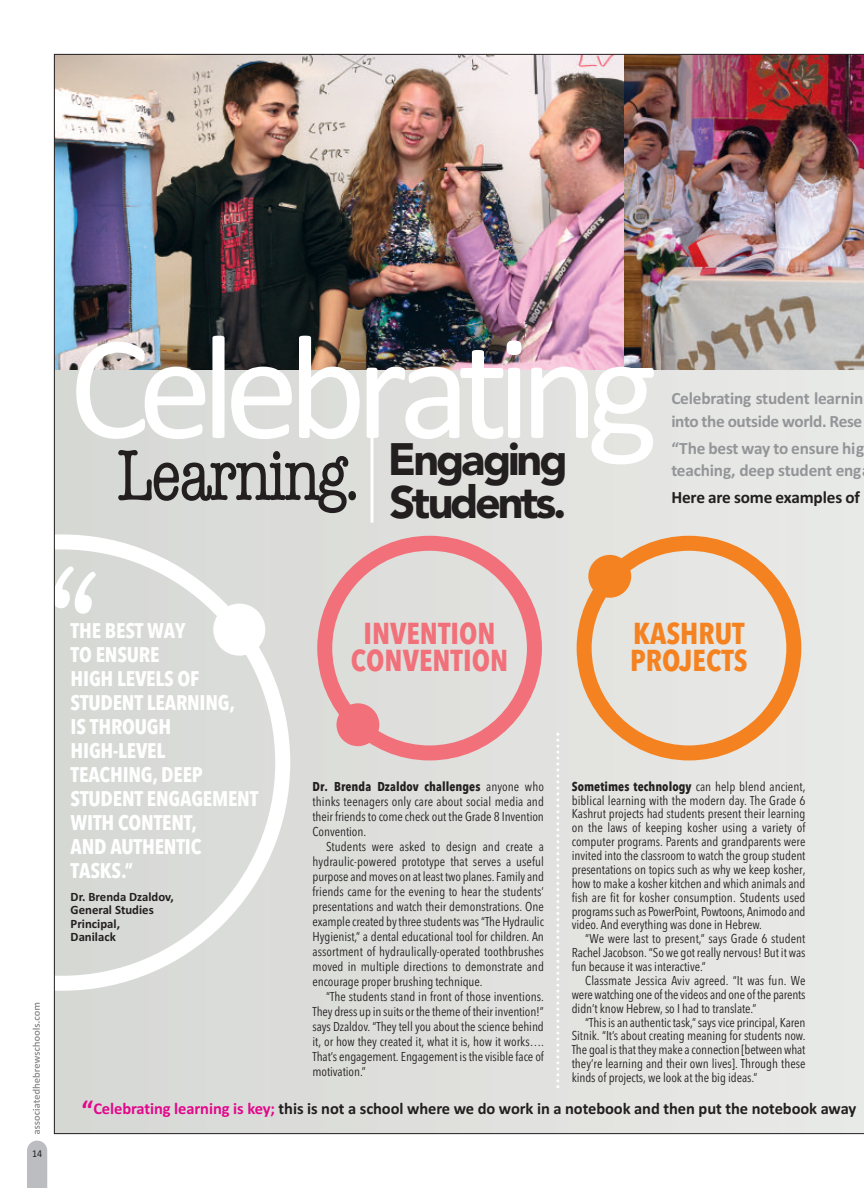
<style>
.page{position:relative;width:864px;height:1188px;background:#fff}
.page>*{position:absolute;margin:0;border:0;box-sizing:border-box;transform-origin:0 0}
.t1{font:150px "Calibri";letter-spacing:-.075em;color:#fff}
.t2{font:condensed 72px "American Typewriter";letter-spacing:-.05em;color:#231f20}
.t3{font:900 45px "Avenir";letter-spacing:-.075em;color:#231f20}
.t4{font:700 30px/27px "Avenir Next Condensed";color:#f17079;text-align:center}
.t5{font:700 30px/27px "Avenir Next Condensed";color:#f58220}
.t6{font:700 27px "Calibri";color:#e2078c}
.t7{font:700 21px/24px "Avenir Next Condensed";letter-spacing:-.01em;color:#fff}
.t8{font:700 17.25px/22.5px "Calibri";letter-spacing:-.01em;color:#939598}
.t9{font:700 17.25px "Calibri";letter-spacing:-.01em;color:#231f20}
.t10{font:700 16.5px "Calibri";letter-spacing:-.005em;color:#231f20}
.t11{font:12.75px/14px "Avenir Next Condensed";letter-spacing:-.005em;color:#231f20;text-align:justify}
.t12{font:700 12.75px/13.5px "Calibri";color:#231f20}
.t13{font:10.5px "Calibri";color:#231f20;scale:.95 1}
.s1{font-weight:700}
.s2{color:#e2078c}
</style>
<div class="page">
<img style="left:54px;top:54px;width:810px;height:1080px">
<svg style="left:27px;top:1141px;width:20px;height:47px"></svg>
<svg style="left:35px;top:1121px;width:5px;height:13px"></svg>
<div style="left:213px;top:604px;width:52px;height:52px;background:#fff;border-radius:50%"></div>
<svg style="left:556px;top:733px;width:3px;height:355px"></svg>
<svg style="left:577px;top:536px;width:224px;height:224px;background:#e8d2be"></svg>
<div style="left:588px;top:555px;width:43px;height:43px;background:#f58220;border-radius:50%"></div>
<svg style="left:317px;top:536px;width:225px;height:224px;background:#e2cac9"></svg>
<div style="left:336px;top:703px;width:43px;height:43px;background:#f17079;border-radius:50%"></div>
<hr style="left:371px;top:398px;width:3px;height:125px;background:#fff">
<div style="left:53px;top:564px;width:46px;height:52px;background:#d6d8d4"></div>
<h1 class="t1" style="left:69px;top:298px;width:591px">Celebrating</h1>
<h2 class="t2" style="left:116px;top:449px;width:453px">Learning. <sup>Engaging</sup></h2>
<h3 class="t3" style="left:389px;top:464px;width:179px">Students.</h3>
<h3 class="t8" style="left:671px;top:387px;width:194px">celebrating student learnin into the outside world. rese</h3>
<h3 class="t8" style="left:671px;top:437px;width:195px">“The best way to ensure hig teaching, deep student eng</h3>
<h3 class="t9" style="left:671px;top:487px;width:190px">Here are some examples of</h3>
<p class="t13" style="left:32px;top:1147px;width:12px">14</p>
<h3 class="t7" style="left:71px;top:619px;width:189px">THE BEST WAY<br>TO ENSURE<br>HIGH LEVELS OF<br>STUDENT LEARNING,<br>IS THROUGH<br>HIGH-LEVEL<br>TEACHING, DEEP<br>STUDENT ENGAGEMENT<br>WITH CONTENT,<br>AND AUTHENTIC<br>TASKS.”</h3>
<p class="t12" style="left:71px;top:889px;width:105px">Dr. Brenda Dzaldov,<br>General Studies<br>Principal,<br>Danilack</p>
<h3 class="t4" style="left:351px;top:619px;width:159px">INVENTION<br>CONVENTION</h3>
<h3 class="t5" style="left:630px;top:619px;width:119px">KASHRUT<br>PROJECTS</h3>
<p class="t11" style="left:313px;top:779px;width:233px;line-height:15px"><span class="s1">DR. BRENDA DZALDOV CHALLENGES</span> anyone who thinks teenagers only care about social media and their friends to come check out the Grade 8 Invention convention.</p>
<p class="t11" style="left:313px;top:839px;width:233px;line-height:15px;text-indent:14px">students were asked to design and create a hydraulic-powered prototype that serves a useful purpose and moves on at least two planes.Family and friends came for the evening to hear the students’ presentations and watch their demonstrations. one example created bythree studentswas“TheHydraulic Hygienist,” a dental educational tool for children. An assortment of hydraulically-operated toothbrushes moved in multiple directions to demonstrate and encourage proper brushing technique.</p>
<p class="t11" style="left:312px;top:989px;width:233px;line-height:15px;text-indent:14px">“The students stand in front of those inventions.<br>They dress up in suits or the theme of their invention!” says Dzaldov. “They tell you about the science behind it, or how they created it, what it is, how it works….<br>That’s engagement. Engagement is the visible face of motivation.”</p>
<p class="t11" style="left:572px;top:779px;width:235px"><span class="s1">SOMETIMES TECHNOLOGY</span> can help blend ancient, biblical learning with the modern day. The Grade 6<br>Kashrut projects had students present their learning on the laws of keeping kosher using a variety of computer programs. Parents and grandparents were invited into the classroom to watch the group student presentations on topics such as why we keep kosher, how to make a kosher kitchen and which animals and fish are fit for kosher consumption. students used programssuch as PowerPoint, Powtoons, Animodo and video. And everything was done in Hebrew.</p>
<p class="t11" style="left:572px;top:932px;width:235px;text-indent:14px">“We were last to present,” says Grade 6 student RachelJacobson.“so we got really nervous! But it was fun because it was interactive.”</p>
<p class="t11" style="left:572px;top:974px;width:235px;text-indent:14px">classmate Jessica Aviv agreed. “It was fun. We werewatching one of the videos and one of the parents didn’t know Hebrew, so I had to translate.”</p>
<p class="t11" style="left:572px;top:1015px;width:235px;text-indent:14px">“Thisis an authentictask,”saysvice principal, Karen sitnik. “It’s about creating meaning for students now.<br>The goal isthat theymake a connection [betweenwhat they’re learning and their own lives]. Through these kinds of projects, we look at the big ideas.”</p>
<h3 class="t6" style="left:82px;top:1094px;width:13px">“</h3>
<p class="t10" style="left:93px;top:1098px;width:764px"><span class="s2">celebrating learning is key;</span> this is not a school where we do work in a notebook and then put the notebook away</p>
</div>
